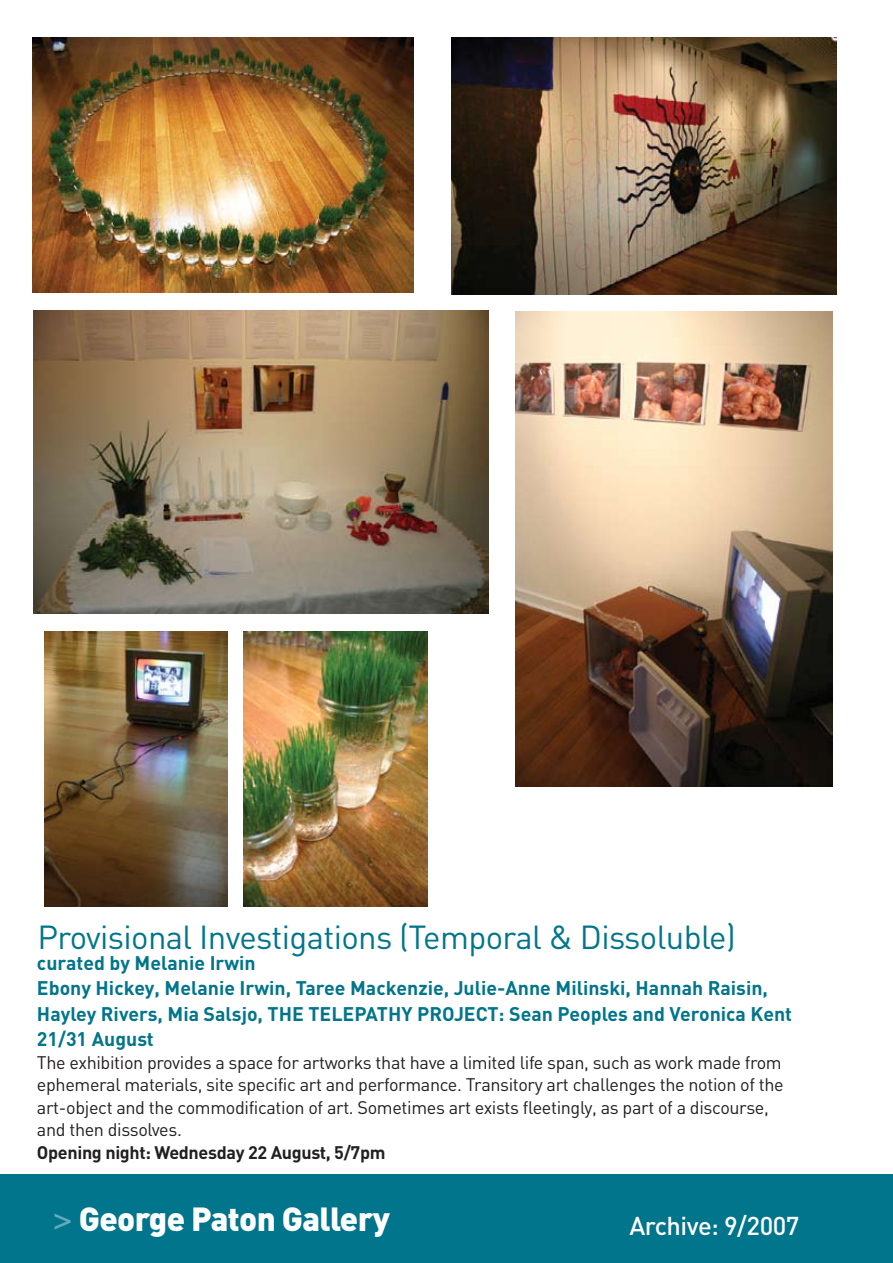
<style>
.page{position:relative;width:893px;height:1263px;background:#fff}
.page>*{position:absolute;margin:0;border:0;box-sizing:border-box;transform-origin:0 0}
.t1{font:33px "DIN";letter-spacing:-.02em;color:#00758b}
.t2{font:900 33px "DIN";letter-spacing:-.02em;color:#fff}
.t3{font:500 25.5px "DIN";letter-spacing:-.02em;color:#fff}
.t4{font:700 19.5px/25.5px "DIN";color:#00758b}
.t5{font:18px/22.5px "DIN";letter-spacing:-.02em;color:#231f20}
.t6{font:700 18px "DIN";letter-spacing:-.02em;color:#231f20}
.s1{font-family:"Futura";font-weight:400;color:#60acbd}
</style>
<div class="page">
<div style="left:0;top:1174px;width:893px;height:89px;background:#00758b"></div>
<img style="left:32px;top:38px;width:382px;height:254px">
<img style="left:452px;top:38px;width:384px;height:256px">
<img style="left:515px;top:311px;width:317px;height:476px">
<img style="left:33px;top:310px;width:455px;height:303px">
<img style="left:44px;top:631px;width:184px;height:275px">
<img style="left:243px;top:631px;width:184px;height:275px">
<h1 class="t1" style="left:37px;top:916px;width:700px">Provisional Investigations (Temporal &amp; Dissoluble)</h1>
<p class="t4" style="left:37px;top:949px;width:757px">curated by Melanie Irwin<br>Ebony Hickey, Melanie Irwin, Taree Mackenzie, Julie-Anne Milinski, Hannah Raisin, Hayley Rivers, Mia Salsjo, THE TELEPATHY PROJECT: Sean Peoples and Veronica Kent 21/31 August</p>
<p class="t5" style="left:37px;top:1051px;width:748px">The exhibition provides a space for artworks that have a limited life span, such as work made from ephemeral materials, site specific art and performance. Transitory art challenges the notion of the art-object and the commodification of art. Sometimes art exists fleetingly, as part of a discourse, and then dissolves.</p>
<p class="t6" style="left:37px;top:1140px;width:350px">Opening night: Wednesday 22 August, 5/7pm</p>
<h1 class="t2" style="left:52px;top:1197px;width:339px"><span class="s1">&gt;</span> George Paton Gallery</h1>
<h2 class="t3" style="left:629px;top:1209px;width:171px">Archive: 9/2007</h2>
</div>
